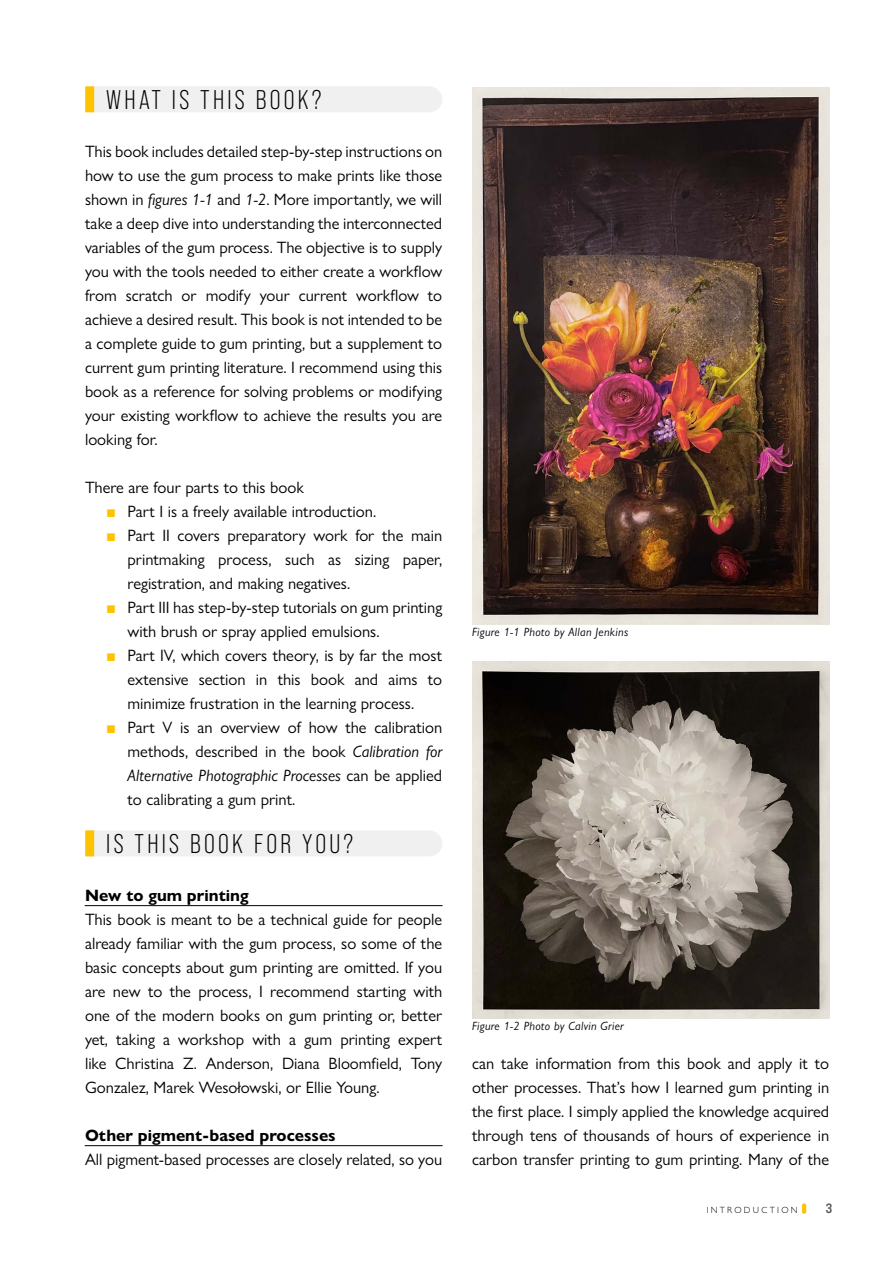
<style>
.page{position:relative;width:893px;height:1263px;background:#fff}
.page>*{position:absolute;margin:0;border:0;box-sizing:border-box;transform-origin:0 0}
.t1{font:27px "Bebas Neue Pro";letter-spacing:.12em;color:#000}
.t2{font:16.5px/24px "Gill Sans Nova";color:#000;text-align:justify}
.t3{font:700 16.5px "Gill Sans Nova";color:#000}
.t4{font:13.5px "Bebas Neue Pro Exp Bd";color:#575756}
.t5{font:italic 12px "Gill Sans Nova";letter-spacing:.025em;color:#000}
.t6{font:300 9px "Gill Sans Nova";color:#000}
.s1{font-style:italic}
.s2{color:#fdc300}
</style>
<div class="page">
<img style="left:472px;top:661px;width:357px;height:357px">
<div style="left:94px;top:86px;width:348px;height:26px;background:#f0f0f0"></div>
<div style="left:85px;top:86px;width:9px;height:26px;background:#fdc300"></div>
<div style="left:94px;top:830px;width:348px;height:26px;background:#f0f0f0"></div>
<div style="left:85px;top:830px;width:9px;height:26px;background:#fdc300"></div>
<hr style="left:85px;top:905px;width:357px;height:1px;background:#000">
<hr style="left:85px;top:1145px;width:357px;height:1px;background:#000">
<img style="left:472px;top:87px;width:357px;height:538px">
<svg style="left:802px;top:1203px;width:4px;height:11px"></svg>
<h1 class="t1" style="left:106px;top:85px;width:217px">WHAT IS THIS BOOK?</h1>
<p class="t2" style="left:85px;top:139px;width:359px">This book includes detailed step-by-step instructions on how to use the gum process to make prints like those shown in <span class="s1">figures 1-1</span> and <span class="s1">1-2</span>. More importantly, we will take a deep dive into understanding the interconnected variables of the gum process. The objective is to supply you with the tools needed to either create a workflow from scratch or modify your current workflow to achieve a desired result. This book is not intended to be a complete guide to gum printing, but a supplement to current gum printing literature. I recommend using this book as a reference for solving problems or modifying your existing workflow to achieve the results you are looking for.</p>
<p class="t2" style="left:85px;top:475px;width:220px">There are four parts to this book</p>
<p class="t2" style="left:106px;top:499px;width:271px"><span class="s2">■</span> Part I is a freely available introduction.</p>
<p class="t2" style="left:128px;top:523px;width:316px;text-indent:-21px"><span class="s2">■</span> Part II covers preparatory work for the main printmaking process, such as sizing paper, registration, and making negatives.</p>
<p class="t2" style="left:128px;top:595px;width:316px;text-indent:-21px"><span class="s2">■</span> Part III has step-by-step tutorials on gum printing with brush or spray applied emulsions.</p>
<p class="t2" style="left:128px;top:643px;width:316px;text-indent:-21px"><span class="s2">■</span> Part IV, which covers theory, is by far the most extensive section in this book and aims to minimize frustration in the learning process.</p>
<p class="t2" style="left:128px;top:715px;width:316px;text-indent:-21px"><span class="s2">■</span> Part V is an overview of how the calibration methods, described in the book <span class="s1">Calibration for Alternative Photographic Processes</span> can be applied to calibrating a gum print.</p>
<h1 class="t1" style="left:106px;top:829px;width:248px">IS THIS BOOK FOR YOU?</h1>
<p class="t3" style="left:85px;top:885px;width:165px">New to gum printing</p>
<p class="t2" style="left:85px;top:907px;width:359px">This book is meant to be a technical guide for people already familiar with the gum process, so some of the basic concepts about gum printing are omitted. If you are new to the process, I recommend starting with one of the modern books on gum printing or, better yet, taking a workshop with a gum printing expert like Christina Z. Anderson, Diana Bloomfield, Tony Gonzalez, Marek Wesołowski, or Ellie Young.</p>
<p class="t3" style="left:85px;top:1125px;width:252px">Other pigment-based processes</p>
<p class="t2" style="left:85px;top:1147px;width:359px">All pigment-based processes are closely related, so you</p>
<p class="t5" style="left:472px;top:624px;width:158px">Figure 1-1 Photo by Allan Jenkins</p>
<p class="t5" style="left:472px;top:1018px;width:153px">Figure 1-2 Photo by Calvin Grier</p>
<p class="t2" style="left:472px;top:1051px;width:359px">can take information from this book and apply it to other processes. That’s how I learned gum printing in the first place. I simply applied the knowledge acquired through tens of thousands of hours of experience in carbon transfer printing to gum printing. Many of the</p>
<p class="t6" style="left:707px;top:1204px;width:13px">INTRODUCTION</p>
<p class="t4" style="left:826px;top:1200px;width:8px">3</p>
<p class="t6" style="left:711px;top:1204px;width:9px">NTO</p>
</div>
